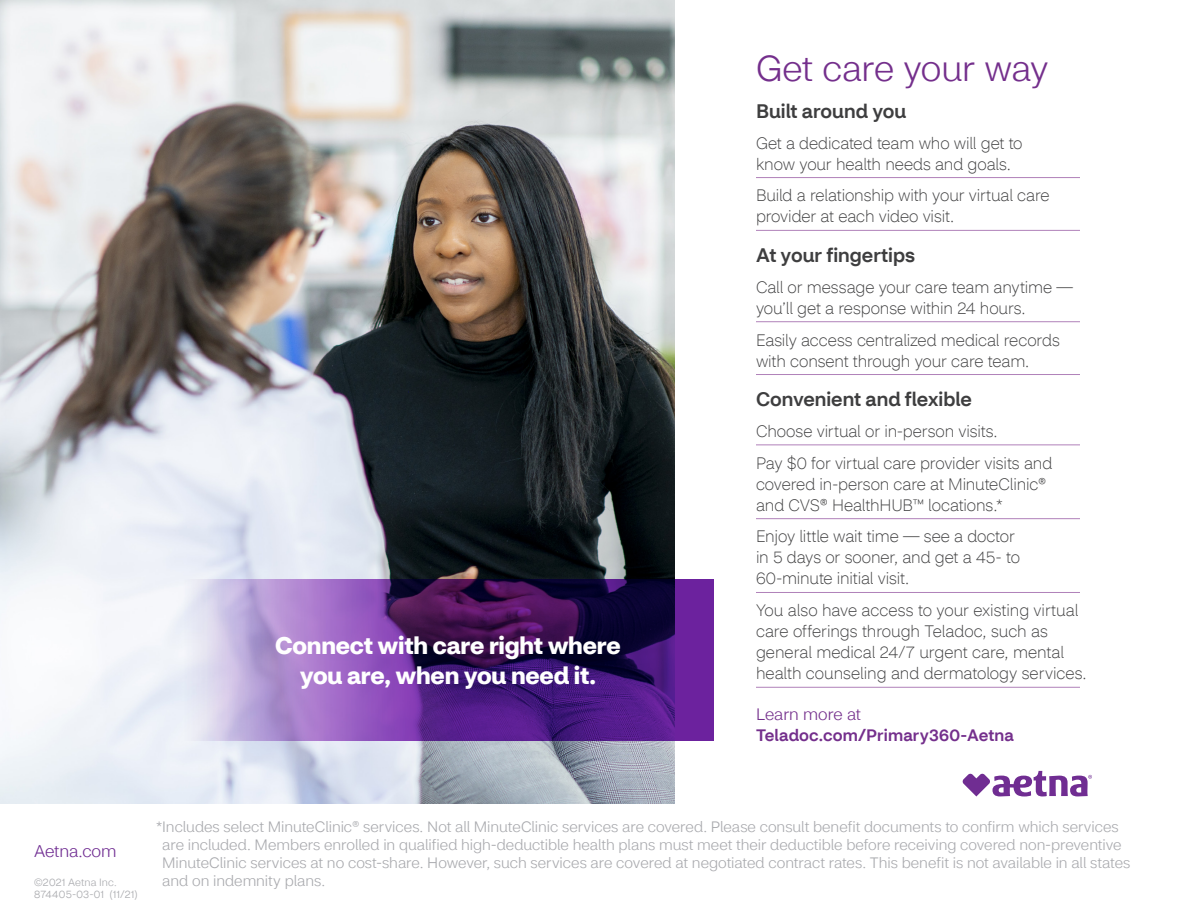
<style>
.page{position:relative;width:1188px;height:918px;background:#fff}
.page>*{position:absolute;margin:0;border:0;box-sizing:border-box;transform-origin:0 0}
.t1{font:300 36px "CVS Health Sans";letter-spacing:-.015em;color:#742f8c}
.t2{font:700 24px/30px "CVS Health Sans";letter-spacing:-.01em;color:#fff;text-align:center}
.t3{font:500 19.5px "CVS Health Sans";color:#3e3e3f}
.t4{font:300 16.8px "CVS Health Sans";letter-spacing:-.01em;color:#702d92}
.t5{font:100 16.5px/21px "CVS Health Sans";letter-spacing:-.01em;color:#3e3e3f}
.t6{font:500 16.5px "CVS Health Sans";letter-spacing:.01em;color:#742f8c}
.t7{font:300 16.5px "CVS Health Sans";color:#742f8c}
.t8{font:300 15px/18px "CVS Health Sans";color:#a8a9ad}
.t9{font:300 10.5px "CVS Health Sans";letter-spacing:.015em;color:#a8a9ad}
</style>
<div class="page">
<hr style="left:756px;top:177px;width:324px;height:1px;background:#b081b9">
<hr style="left:756px;top:230px;width:324px;height:1px;background:#b081b9">
<hr style="left:756px;top:321px;width:324px;height:1px;background:#b081b9">
<hr style="left:756px;top:374px;width:324px;height:1px;background:#b081b9">
<hr style="left:756px;top:445px;width:324px;height:1px;background:#b081b9">
<hr style="left:756px;top:518px;width:324px;height:1px;background:#b081b9">
<hr style="left:756px;top:592px;width:324px;height:1px;background:#b081b9">
<hr style="left:756px;top:687px;width:324px;height:1px;background:#b081b9">
<img style="left:0;top:0;width:675px;height:803px">
<div style="left:176px;top:579px;width:538px;height:162px;background:#eaedf6"></div>
<svg style="left:200px;top:579px;width:514px;height:162px;background:#6b4291"></svg>
<svg style="left:962px;top:771px;width:130px;height:26px"></svg>
<p class="t4" style="left:34px;top:841px;width:84px">Aetna.com</p>
<p class="t2" style="left:275px;top:631px;width:347px">Connect with care right where you are, when you need it.</p>
<h2 class="t1" style="left:756px;top:46px;width:294px">Get care your way</h2>
<h3 class="t3" style="left:756px;top:99px;width:152px">Built around you</h3>
<p class="t5" style="left:756px;top:132px;width:268px">Get a dedicated team who will get to know your health needs and goals.</p>
<p class="t5" style="left:756px;top:185px;width:295px">Build a relationship with your virtual care provider at each video visit.</p>
<h3 class="t3" style="left:756px;top:243px;width:161px">At your fingertips</h3>
<p class="t5" style="left:756px;top:277px;width:319px">Call or message your care team anytime — you’ll get a response within 24 hours.</p>
<p class="t5" style="left:756px;top:329px;width:305px">Easily access centralized medical records with consent through your care team.</p>
<h3 class="t3" style="left:756px;top:387px;width:217px">Convenient and flexible</h3>
<p class="t5" style="left:756px;top:421px;width:243px">Choose virtual or in-person visits.</p>
<p class="t5" style="left:756px;top:452px;width:298px">Pay $0 for virtual care provider visits and covered in-person care at MinuteClinic® and CVS® HealthHUB™ locations.*</p>
<p class="t5" style="left:756px;top:526px;width:266px">Enjoy little wait time — see a doctor in 5 days or sooner, and get a 45- to<br>60-minute initial visit.</p>
<p class="t5" style="left:756px;top:600px;width:332px">You also have access to your existing virtual care offerings through Teladoc, such as general medical 24/7 urgent care, mental health counseling and dermatology services.</p>
<p class="t7" style="left:756px;top:704px;width:107px">Learn more at</p>
<p class="t6" style="left:756px;top:725px;width:259px">Teladoc.com/Primary360-Aetna</p>
<p class="t8" style="left:162px;top:818px;width:970px;text-indent:-6px">*Includes select MinuteClinic® services. Not all MinuteClinic services are covered. Please consult benefit documents to confirm which services are included. Members enrolled in qualified high-deductible health plans must meet their deductible before receiving covered non-preventive<br>MinuteClinic services at no cost-share. However, such services are covered at negotiated contract rates. This benefit is not available in all states</p>
<p class="t9" style="left:34px;top:876px;width:84px">©2021 Aetna Inc.</p>
<p class="t8" style="left:162px;top:872px;width:165px">and on indemnity plans.</p>
<p class="t9" style="left:34px;top:888px;width:105px">874405-03-01 (11/21)</p>
</div>
